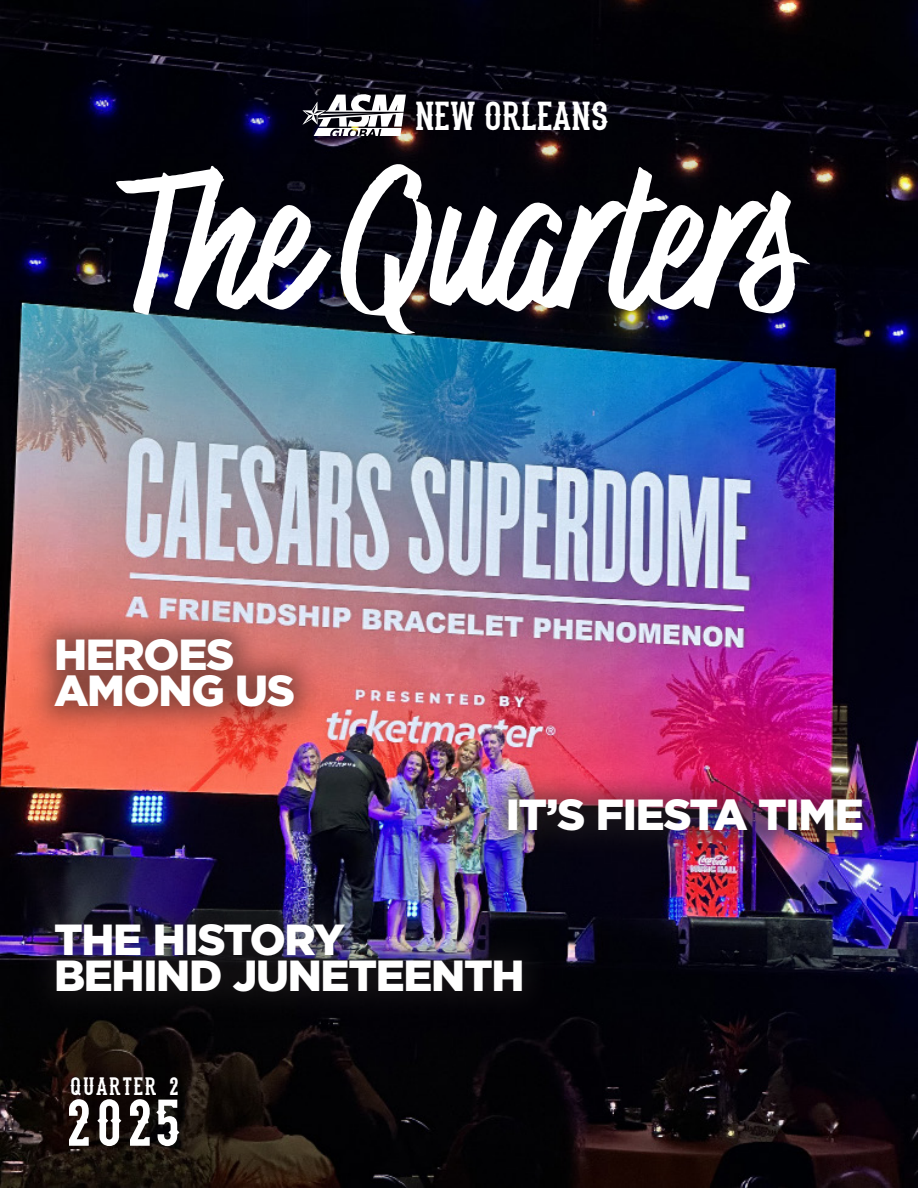
<style>
.page{position:relative;width:918px;height:1188px;background:#fff}
.page>*{position:absolute;margin:0;border:0;box-sizing:border-box;transform-origin:0 0}
.Body{font:181.5px "Highest Praise";letter-spacing:-.01em;color:#fff}
.t1{font:66px "Stadium 1946";color:#fff}
.t2{font:900 43.5px/36px "Gotham";letter-spacing:-.03em;color:#fff}
.Body-2{font:40.5px "Stadium 1946";letter-spacing:-.01em;color:#fff}
.t3{font:25.2px "Stadium 1946";letter-spacing:.05em;color:#fff}
</style>
<div class="page">
<img style="left:0;top:516px;width:918px;height:672px">
<div style="left:0;top:0;width:918px;height:516px;background:#000;opacity:.14"></div>
<svg style="left:302px;top:94px;width:104px;height:42px"></svg>
<div style="left:478px;top:769px;width:415px;height:92px;background:#231f20;opacity:.55"></div>
<div style="left:26px;top:609px;width:297px;height:127px;background:#231f20;opacity:.48"></div>
<div style="left:25px;top:895px;width:527px;height:126px;background:#231f20;opacity:.48"></div>
<p class="Body-2" style="left:415px;top:98px;width:195px">NEW ORLEANS</p>
<p class="Body" style="left:120px;top:121px;width:681px">The Quarters</p>
<p class="t2" style="left:54px;top:636px;width:243px">HEROES<br>AMONG US</p>
<p class="t2" style="left:506px;top:796px;width:360px">IT’S FIESTA TIME</p>
<p class="t2" style="left:54px;top:921px;width:292px">THE HISTORY</p>
<p class="t2" style="left:54px;top:957px;width:472px">BEHIND JUNETEENTH</p>
<p class="t3" style="left:70px;top:1075px;width:110px">QUARTER 2</p>
<p class="t1" style="left:67px;top:1095px;width:116px">2025</p>
</div>
